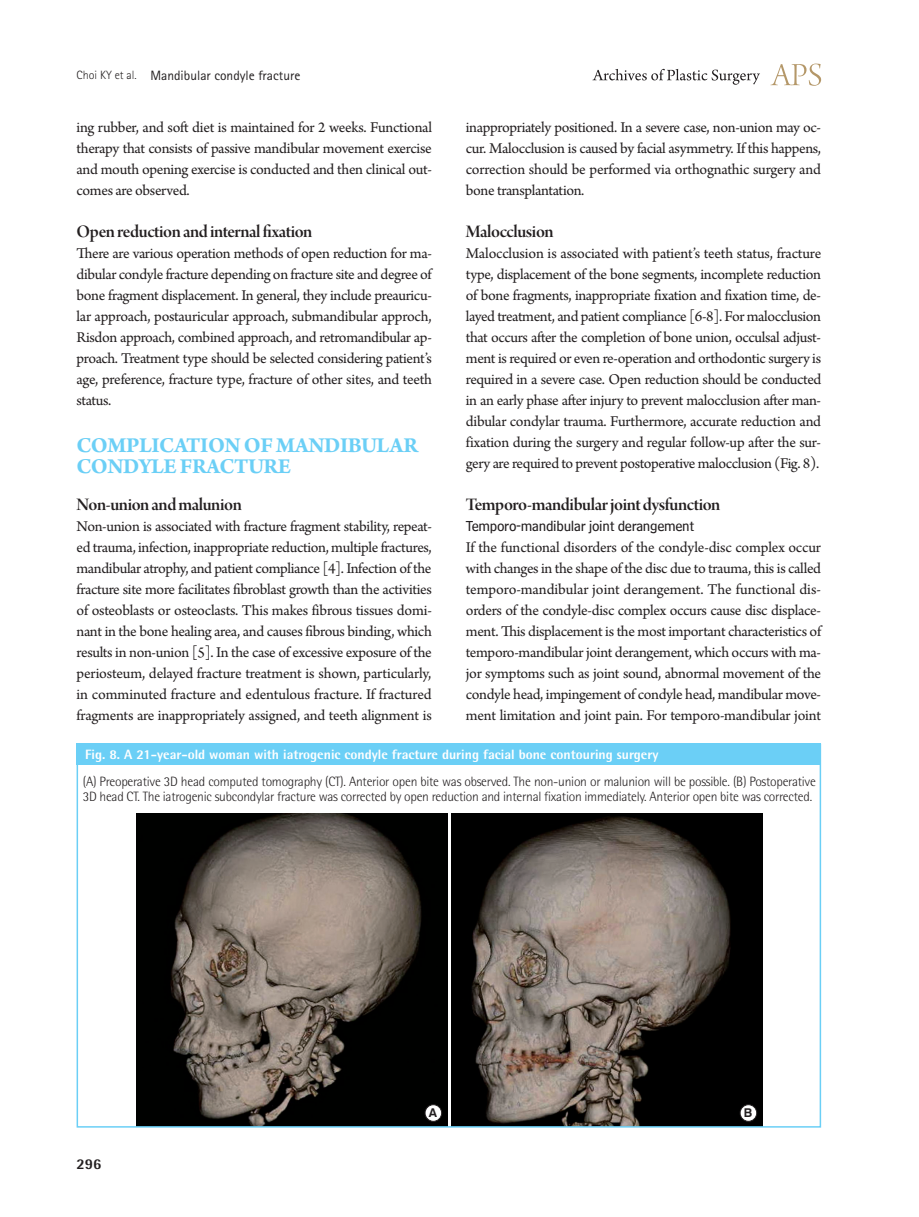
<style>
.page{position:relative;width:919px;height:1217px;background:#fff}
.page>*{position:absolute;margin:0;border:0;box-sizing:border-box;transform-origin:0 0}
.t1{font:700 22.5px/21px "Arno Pro";letter-spacing:-.02em;color:#6bcff6}
.t2{font:18.75px "Arno Pro Smbd Display";letter-spacing:-.025em;color:#231f20}
.t3{font:15.75px/21px "Arno Pro";letter-spacing:-.02em;color:#231f20;text-align:justify}
.t4{font:15px "Bell Centennial Std Sub Capt";letter-spacing:-.02em;color:#231f20}
.t5{font:800 15px "Rotis Semi Sans Std";color:#231f20}
.t6{font:300 13.5px/15px "Rotis Semi Sans Std";letter-spacing:-.02em;color:#231f20}
.t7{font:800 13.5px "Rotis Semi Sans Std";color:#fff}
.t8{font:13.5px "Rotis Sans Serif Std";color:#231f20}
.t9{font:700 12.15px "Swiss 721 BT";color:#231f20}
.s1{font-weight:300;font-size:12px}
</style>
<div class="page">
<svg style="left:770px;top:64px;width:51px;height:22px"></svg>
<svg style="left:592px;top:69px;width:168px;height:16px"></svg>
<div style="left:77px;top:743px;width:744px;height:21px;background:#6bcff6"></div>
<img style="left:137px;top:813px;width:310px;height:311px">
<div style="left:425px;top:1104px;width:16px;height:16px;background:#fff;border-radius:50%"></div>
<div style="left:425px;top:1104px;width:17px;height:17px;border:1px solid #231f20;border-radius:50%"></div>
<img style="left:451px;top:813px;width:311px;height:311px">
<div style="left:740px;top:1104px;width:16px;height:16px;background:#fff;border-radius:50%"></div>
<div style="left:739px;top:1104px;width:17px;height:17px;border:1px solid #231f20;border-radius:50%"></div>
<div style="left:77px;top:743px;width:744px;height:384px;border:2px solid #6bcff6"></div>
<p class="t8" style="left:77px;top:67px;width:225px"><span class="s1">Choi KY et al.</span> Mandibular condyle fracture</p>
<p class="t3" style="left:77px;top:117px;width:357px">ing rubber, and soft diet is maintained for 2 weeks. Functional therapy that consists of passive mandibular movement exercise and mouth opening exercise is conducted and then clinical out&shy;comes are observed.</p>
<p class="t2" style="left:77px;top:221px;width:237px">Open reduction and internal fixation</p>
<p class="t3" style="left:77px;top:243px;width:357px">There are various operation methods of open reduction for ma&shy;dibular condyle fracture depending on fracture site and degree of bone fragment displacement. In general, they include preauricu&shy;lar approach, postauricular approach, submandibular approch, Risdon approach, combined approach, and retromandibular ap&shy;proach. Treatment type should be selected considering patient’s age, preference, fracture type, fracture of other sites, and teeth status.</p>
<h1 class="t1" style="left:77px;top:436px;width:342px">COMPLICATION OF MANDIBULAR<br>CONDYLE FRACTURE</h1>
<p class="t2" style="left:77px;top:494px;width:167px">Non-union and malunion</p>
<p class="t3" style="left:77px;top:516px;width:357px">Non-union is associated with fracture fragment stability, repeat&shy;ed trauma, infection, inappropriate reduction, multiple fractures, mandibular atrophy, and patient compliance [4]. Infection of the fracture site more facilitates fibroblast growth than the activities of osteoblasts or osteoclasts. This makes fibrous tissues domi&shy;nant in the bone healing area, and causes fibrous binding, which results in non-union [5]. In the case of excessive exposure of the periosteum, delayed fracture treatment is shown, particularly, in comminuted fracture and edentulous fracture. If fractured fragments are inappropriately assigned, and teeth alignment is</p>
<p class="t3" style="left:466px;top:117px;width:357px">inappropriately positioned. In a severe case, non-union may oc&shy;cur. Malocclusion is caused by facial asymmetry. If this happens, correction should be performed via orthognathic surgery and bone transplantation.</p>
<p class="t2" style="left:466px;top:221px;width:89px">Malocclusion</p>
<p class="t3" style="left:466px;top:243px;width:357px">Malocclusion is associated with patient’s teeth status, fracture type, displacement of the bone segments, incomplete reduction of bone fragments, inappropriate fixation and fixation time, de&shy;layed treatment, and patient compliance [6-8]. For malocclusion that occurs after the completion of bone union, occulsal adjust&shy;ment is required or even re-operation and orthodontic surgery is required in a severe case. Open reduction should be conducted in an early phase after injury to prevent malocclusion after man&shy;dibular condylar trauma. Furthermore, accurate reduction and fixation during the surgery and regular follow-up after the sur&shy;gery are required to prevent postoperative malocclusion (Fig. 8).</p>
<p class="t2" style="left:466px;top:494px;width:256px">Temporo-mandibular joint dysfunction</p>
<p class="t4" style="left:466px;top:516px;width:230px">Temporo-mandibular joint derangement</p>
<p class="t3" style="left:466px;top:537px;width:357px">If the functional disorders of the condyle-disc complex occur with changes in the shape of the disc due to trauma, this is called temporo-mandibular joint derangement. The functional dis&shy;orders of the condyle-disc complex occurs cause disc displace&shy;ment. This displacement is the most important characteristics of temporo-mandibular joint derangement, which occurs with ma&shy;jor symptoms such as joint sound, abnormal movement of the condyle head, impingement of condyle head, mandibular move&shy;ment limitation and joint pain. For temporo-mandibular joint</p>
<p class="t7" style="left:85px;top:745px;width:575px">Fig. 8. A 21-year-old woman with iatrogenic condyle fracture during facial bone contouring surgery</p>
<p class="t6" style="left:83px;top:773px;width:734px">(A) Preoperative 3D head computed tomography (CT). Anterior open bite was observed. The non-union or malunion will be possible. (B) Postoperative<br>3D head CT. The iatrogenic subcondylar fracture was corrected by open reduction and internal fixation immediately. Anterior open bite was corrected.</p>
<p class="t5" style="left:77px;top:1153px;width:27px">296</p>
<p class="t9" style="left:429px;top:1105px;width:10px">A</p>
<p class="t9" style="left:743px;top:1105px;width:10px">B</p>
</div>
